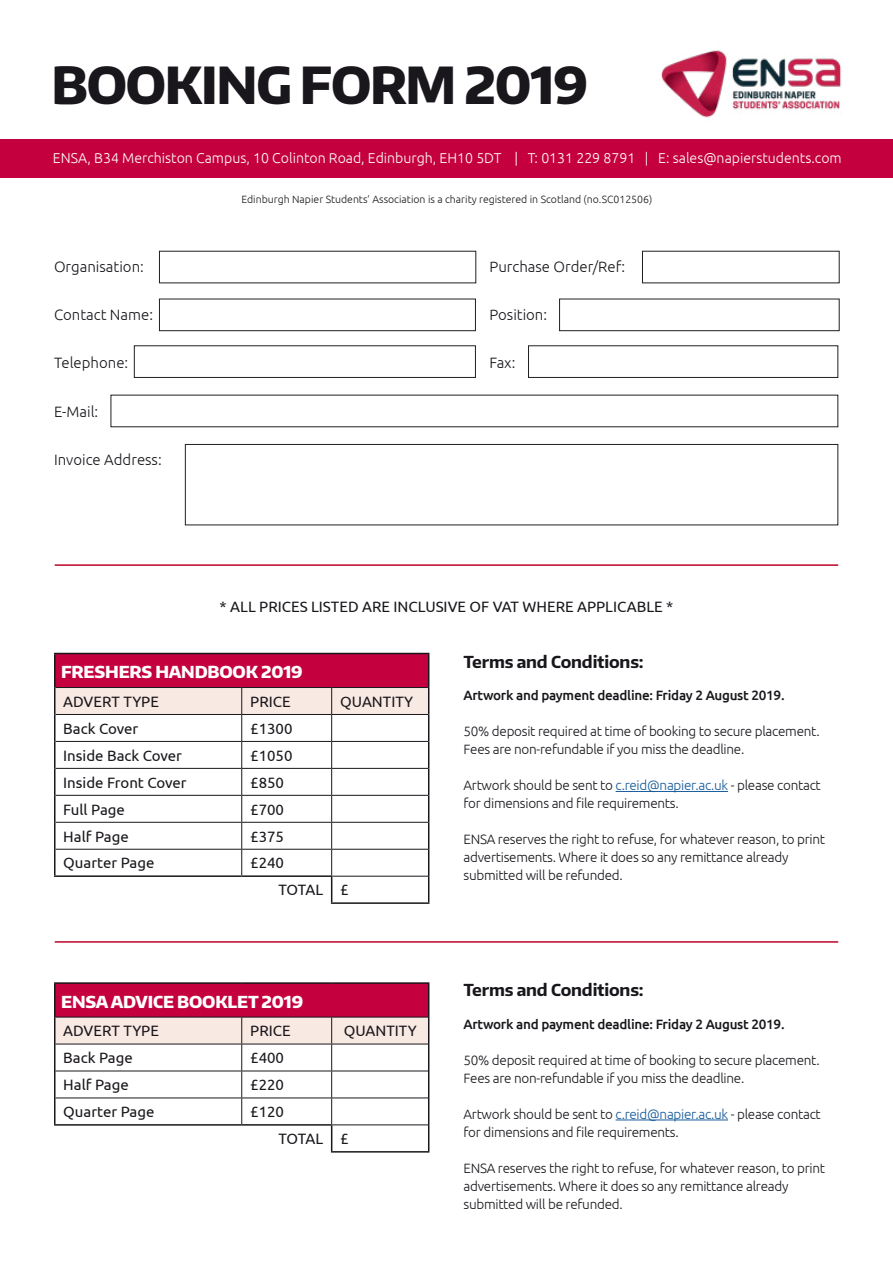
<style>
.page{position:relative;width:893px;height:1263px;background:#fff}
.page>*{position:absolute;margin:0;border:0;box-sizing:border-box;transform-origin:0 0}
.t1{font:800 51px "Encode Sans";letter-spacing:-.025em;color:#1a171c}
.t2{font:800 16.5px "Encode Sans";letter-spacing:-.01em;color:#fff}
.t3{font:700 16.5px "Encode Sans";letter-spacing:-.01em;color:#1a171c}
.t4{font:15px/27px "Ubuntu";color:#1a171c}
.t5{font:300 15px "Ubuntu";color:#1a171c}
.t6{font:300 14.25px "Ubuntu";color:#fff}
.t7{font:300 13.5px/18px "Ubuntu";letter-spacing:-.02em;color:#1a171c}
.t8{font:500 13.5px "Ubuntu";letter-spacing:-.02em;color:#1a171c}
.t9{font:300 10.5px "Ubuntu";color:#1a171c}
.s1{color:#165b9a}
</style>
<div class="page">
<div style="left:0;top:139px;width:893px;height:39px;background:#c5003f"></div>
<div style="left:55px;top:653px;width:374px;height:34px;background:#c5003f"></div>
<hr style="left:54px;top:687px;width:2px;height:27px;background:#1a171c">
<hr style="left:54px;top:714px;width:2px;height:27px;background:#1a171c">
<hr style="left:54px;top:741px;width:2px;height:27px;background:#1a171c">
<hr style="left:54px;top:768px;width:2px;height:27px;background:#1a171c">
<hr style="left:54px;top:795px;width:2px;height:27px;background:#1a171c">
<hr style="left:54px;top:822px;width:2px;height:27px;background:#1a171c">
<hr style="left:54px;top:849px;width:2px;height:26px;background:#1a171c">
<hr style="left:331px;top:902px;width:98px;height:2px;background:#1a171c">
<hr style="left:54px;top:653px;width:188px;height:1px;background:#1a171c">
<hr style="left:54px;top:654px;width:2px;height:33px;background:#1a171c">
<hr style="left:242px;top:653px;width:90px;height:1px;background:#1a171c">
<hr style="left:332px;top:653px;width:97px;height:1px;background:#1a171c">
<hr style="left:428px;top:654px;width:1px;height:33px;background:#1a171c">
<hr style="left:54px;top:875px;width:188px;height:2px;background:#1a171c">
<svg style="left:55px;top:687px;width:374px;height:215px"></svg>
<div style="left:55px;top:983px;width:374px;height:34px;background:#c5003f"></div>
<hr style="left:54px;top:1017px;width:2px;height:27px;background:#1a171c">
<hr style="left:54px;top:1044px;width:2px;height:27px;background:#1a171c">
<hr style="left:54px;top:1071px;width:2px;height:27px;background:#1a171c">
<hr style="left:54px;top:1098px;width:2px;height:26px;background:#1a171c">
<hr style="left:54px;top:1124px;width:188px;height:2px;background:#1a171c">
<hr style="left:331px;top:1151px;width:98px;height:1px;background:#1a171c">
<hr style="left:54px;top:982px;width:188px;height:2px;background:#1a171c">
<hr style="left:54px;top:984px;width:2px;height:33px;background:#1a171c">
<hr style="left:242px;top:982px;width:90px;height:2px;background:#1a171c">
<hr style="left:332px;top:982px;width:97px;height:2px;background:#1a171c">
<hr style="left:428px;top:984px;width:1px;height:33px;background:#1a171c">
<svg style="left:55px;top:1017px;width:374px;height:134px"></svg>
<hr style="left:331px;top:1124px;width:97px;height:1px;background:#1a171c">
<hr style="left:616px;top:791px;width:112px;height:1px;background:#165b9a">
<hr style="left:616px;top:1119px;width:112px;height:1px;background:#165b9a">
<hr style="left:55px;top:564px;width:783px;height:2px;background:#ba0427">
<hr style="left:55px;top:941px;width:783px;height:2px;background:#ba0427">
<img style="left:661px;top:50px;width:181px;height:68px">
<div style="left:559px;top:299px;width:281px;height:32px;border:1px solid #231f20"></div>
<div style="left:159px;top:299px;width:317px;height:32px;border:1px solid #231f20"></div>
<div style="left:134px;top:345px;width:342px;height:33px;border:1px solid #231f20"></div>
<div style="left:528px;top:345px;width:310px;height:33px;border:1px solid #231f20"></div>
<div style="left:185px;top:444px;width:653px;height:81px;border:1px solid #231f20"></div>
<h1 class="t1" style="left:51px;top:52px;width:538px">BOOKING FORM 2019</h1>
<p class="t6" style="left:53px;top:149px;width:790px">ENSA, B34 Merchiston Campus, 10 Colinton Road, Edinburgh, EH10 5DT | T: 0131 229 8791 | E: sales@napierstudents.com</p>
<p class="t9" style="left:241px;top:193px;width:412px">Edinburgh Napier Students’ Association is a charity registered in Scotland (no.SC012506)</p>
<p class="t5" style="left:54px;top:258px;width:91px">Organisation:</p>
<p class="t5" style="left:489px;top:258px;width:137px">Purchase Order/Ref:</p>
<p class="t5" style="left:54px;top:306px;width:101px">Contact Name:</p>
<p class="t5" style="left:489px;top:306px;width:59px">Position:</p>
<p class="t5" style="left:54px;top:354px;width:76px">Telephone:</p>
<p class="t5" style="left:489px;top:354px;width:28px">Fax:</p>
<p class="t5" style="left:54px;top:402px;width:46px">E-Mail:</p>
<p class="t5" style="left:54px;top:450px;width:109px">Invoice Address:</p>
<p class="t4" style="left:220px;top:592px;width:455px">* ALL PRICES LISTED ARE INCLUSIVE OF VAT WHERE APPLICABLE *</p>
<p class="t2" style="left:61px;top:661px;width:243px">FRESHERS HANDBOOK 2019</p>
<p class="t4" style="left:63px;top:687px;width:97px">ADVERT TYPE</p>
<p class="t4" style="left:250px;top:687px;width:42px">PRICE</p>
<p class="t4" style="left:340px;top:687px;width:75px">QUANTITY</p>
<p class="t4" style="left:63px;top:714px;width:76px">Back Cover</p>
<p class="t4" style="left:250px;top:714px;width:44px">£1300</p>
<p class="t4" style="left:63px;top:741px;width:120px">Inside Back Cover</p>
<p class="t4" style="left:250px;top:741px;width:44px">£1050</p>
<p class="t4" style="left:63px;top:768px;width:125px">Inside Front Cover</p>
<p class="t4" style="left:250px;top:768px;width:35px">£850</p>
<p class="t4" style="left:63px;top:795px;width:63px">Full Page</p>
<p class="t4" style="left:250px;top:795px;width:35px">£700</p>
<p class="t4" style="left:63px;top:822px;width:67px">Half Page</p>
<p class="t4" style="left:250px;top:822px;width:35px">£375</p>
<p class="t4" style="left:63px;top:849px;width:93px">Quarter Page</p>
<p class="t4" style="left:279px;top:849px;width:72px;text-indent:-28px">£240<br>TOTAL £</p>
<p class="t2" style="left:61px;top:990px;width:244px">ENSA ADVICE BOOKLET 2019</p>
<p class="t4" style="left:63px;top:1017px;width:97px">ADVERT TYPE</p>
<p class="t4" style="left:250px;top:1017px;width:42px">PRICE</p>
<p class="t4" style="left:344px;top:1017px;width:75px">QUANTITY</p>
<p class="t4" style="left:63px;top:1044px;width:71px">Back Page</p>
<p class="t4" style="left:250px;top:1044px;width:35px">£400</p>
<p class="t4" style="left:63px;top:1071px;width:67px">Half Page</p>
<p class="t4" style="left:250px;top:1071px;width:35px">£220</p>
<p class="t4" style="left:63px;top:1098px;width:93px">Quarter Page</p>
<p class="t4" style="left:279px;top:1098px;width:72px;text-indent:-28px">£120<br>TOTAL £</p>
<p class="t3" style="left:463px;top:651px;width:182px">Terms and Conditions:</p>
<p class="t8" style="left:463px;top:687px;width:323px">Artwork and payment deadline: Friday 2 August 2019.</p>
<p class="t7" style="left:463px;top:722px;width:358px">50% deposit required at time of booking to secure placement.<br>Fees are non-refundable if you miss the deadline.</p>
<p class="t7" style="left:463px;top:776px;width:359px">Artwork should be sent to <span class="s1">c.reid@napier.ac.uk</span> - please contact for dimensions and file requirements.</p>
<p class="t7" style="left:463px;top:830px;width:363px">ENSA reserves the right to refuse, for whatever reason, to print advertisements. Where it does so any remittance already submitted will be refunded.</p>
<p class="t3" style="left:463px;top:979px;width:182px">Terms and Conditions:</p>
<p class="t8" style="left:463px;top:1015px;width:323px">Artwork and payment deadline: Friday 2 August 2019.</p>
<p class="t7" style="left:463px;top:1050px;width:358px">50% deposit required at time of booking to secure placement.<br>Fees are non-refundable if you miss the deadline.</p>
<p class="t7" style="left:463px;top:1104px;width:359px">Artwork should be sent to <span class="s1">c.reid@napier.ac.uk</span> - please contact for dimensions and file requirements.</p>
<p class="t7" style="left:463px;top:1158px;width:363px">ENSA reserves the right to refuse, for whatever reason, to print advertisements. Where it does so any remittance already submitted will be refunded.</p>
</div>
